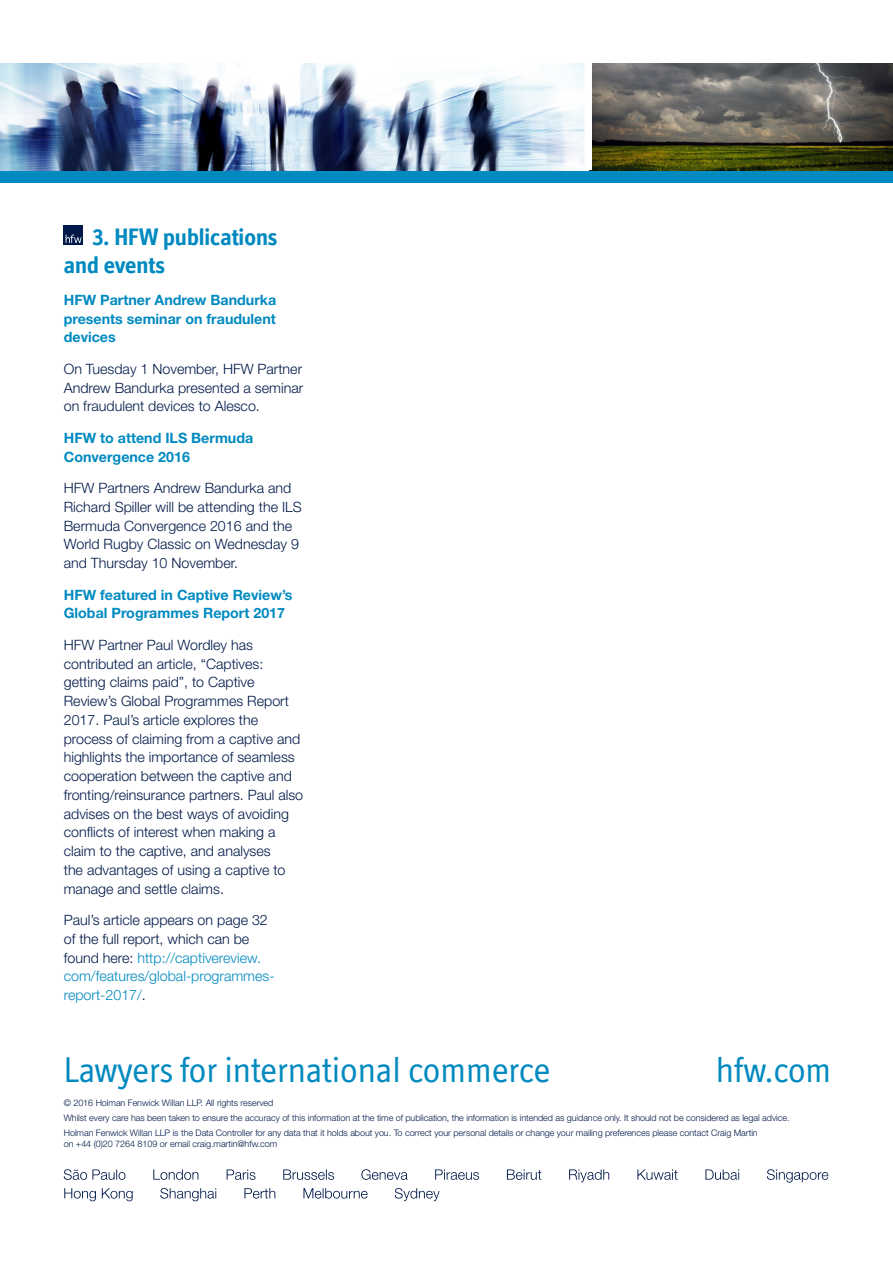
<style>
.page{position:relative;width:893px;height:1263px;background:#fff}
.page>*{position:absolute;margin:0;border:0;box-sizing:border-box;transform-origin:0 0}
.BRIEFING_-_Strapline{font:36px "Officina Display ITC Std";color:#008ac0}
.BULLETIN_-_Article_H{font:700 24px/28.8px "Officina Display ITC Std";color:#008ac0}
.BULLETIN_-_Bodytext{font:300 14.25px/18.8px "Helvetica Neue LT Std";color:#001948}
.BULLETIN_-_Subhead_1{font:700 14.25px/18.8px "Helvetica Neue LT Std";color:#008ac0}
.BRIEFING_-_Disclaime{font:300 9px/10.8px "Helvetica Neue LT Std";letter-spacing:-.005em;color:#001948}
.s1{color:#008ac0}
</style>
<div class="page">
<div style="left:0;top:170px;width:893px;height:13px;background:#008ac0"></div>
<img style="left:0;top:64px;width:893px;height:106px">
<div style="left:584px;top:47px;width:8px;height:123px;background:#fff"></div>
<svg style="left:64px;top:1188px;width:376px;height:13px"></svg>
<svg style="left:64px;top:1169px;width:764px;height:13px"></svg>
<div style="left:64px;top:225px;width:19px;height:19px;background:#001948"></div>
<svg style="left:66px;top:235px;width:16px;height:8px"></svg>
<p class="BULLETIN_-_Article_H" style="left:64px;top:222px;width:215px;text-indent:29px">3. HFW publications and events</p>
<p class="BULLETIN_-_Subhead_1" style="left:64px;top:290px;width:214px;text-align:justify">HFW Partner Andrew Bandurka presents seminar on fraudulent devices</p>
<p class="BULLETIN_-_Bodytext" style="left:64px;top:359px;width:241px;text-align:justify">On Tuesday 1 November, HFW Partner Andrew Bandurka presented a seminar on fraudulent devices to Alesco.</p>
<p class="BULLETIN_-_Subhead_1" style="left:64px;top:428px;width:191px">HFW to attend ILS Bermuda<br>Convergence 2016</p>
<p class="BULLETIN_-_Bodytext" style="left:64px;top:478px;width:240px">HFW Partners Andrew Bandurka and Richard Spiller will be attending the ILS Bermuda Convergence 2016 and the World Rugby Classic on Wednesday 9 and Thursday 10 November.</p>
<p class="BULLETIN_-_Subhead_1" style="left:64px;top:585px;width:230px">HFW featured in Captive Review’s<br>Global Programmes Report 2017</p>
<p class="BULLETIN_-_Bodytext" style="left:64px;top:635px;width:241px">HFW Partner Paul Wordley has contributed an article, “Captives: getting claims paid”, to Captive Review’s Global Programmes Report 2017. Paul’s article explores the process of claiming from a captive and highlights the importance of seamless cooperation between the captive and fronting/reinsurance partners. Paul also advises on the best ways of avoiding conflicts of interest when making a claim to the captive, and analyses<br>the advantages of using a captive to manage and settle claims.</p>
<p class="BULLETIN_-_Bodytext" style="left:64px;top:910px;width:212px">Paul’s article appears on page 32 of the full report, which can be found here: <span class="s1">http://captivereview. com/features/global-programmes&shy;report-2017/</span>.</p>
<p class="BRIEFING_-_Strapline" style="left:64px;top:1049px;width:488px">Lawyers for international commerce</p>
<p class="BRIEFING_-_Strapline" style="left:716px;top:1049px;width:117px">hfw.com</p>
<p class="BRIEFING_-_Disclaime" style="left:64px;top:1097px;width:211px">© 2016 Holman Fenwick Willan LLP. All rights reserved</p>
<p class="BRIEFING_-_Disclaime" style="left:64px;top:1112px;width:727px">Whilst every care has been taken to ensure the accuracy of this information at the time of publication, the information is intended as guidance only. It should not be considered as legal advice.</p>
<p class="BRIEFING_-_Disclaime" style="left:64px;top:1127px;width:695px">Holman Fenwick Willan LLP is the Data Controller for any data that it holds about you. To correct your personal details or change your mailing preferences please contact Craig Martin on +44 (0)20 7264 8109 or email craig.martin@hfw.com</p>
</div>
